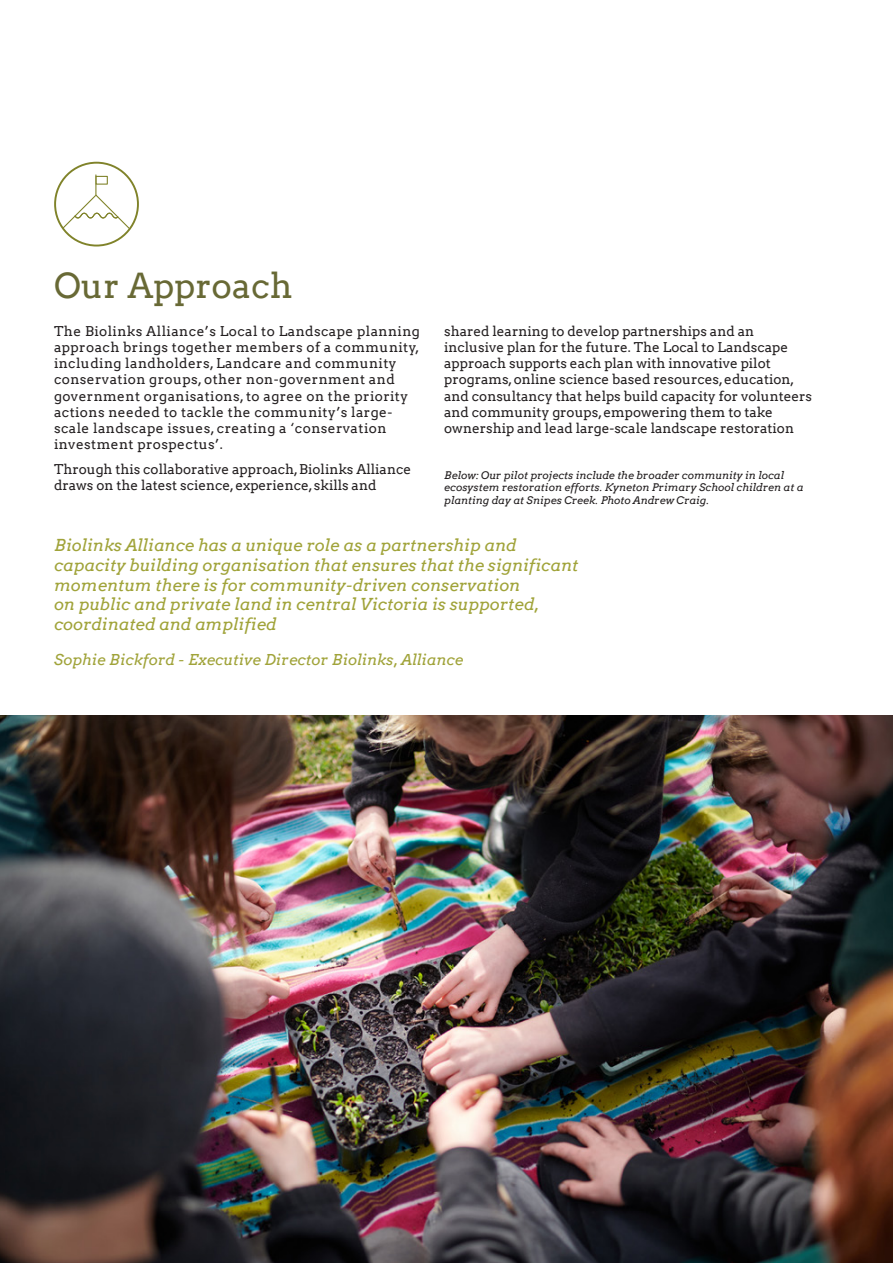
<style>
.page{position:relative;width:893px;height:1263px;background:#fff}
.page>*{position:absolute;margin:0;border:0;box-sizing:border-box;transform-origin:0 0}
.t1{font:34.5px "Arvo";color:#686935}
.t2{font:italic 16.5px/19.8px "Arvo";color:#a0a339}
.t3{font:italic 15px "Arvo";color:#a0a339}
.t4{font:13.5px/16.2px "Arvo";color:#231f20}
.t5{font:13.5px/16.2px "Arvo";letter-spacing:.03em;color:#231f20}
.t6{font:italic 10.5px/12.6px "Arvo";color:#231f20}
</style>
<div class="page">
<div style="left:54px;top:162px;width:85px;height:84px;border:2px solid #80832a;border-radius:50%"></div>
<svg style="left:61px;top:175px;width:70px;height:55px"></svg>
<img style="left:0;top:716px;width:893px;height:547px">
<h1 class="t1" style="left:54px;top:265px;width:240px">Our Approach</h1>
<p class="t5" style="left:54px;top:323px;width:367px">The Biolinks Alliance’s Local to Landscape planning approach brings together members of a community, including landholders, Landcare and community conservation groups, other non-government and government organisations, to agree on the priority actions needed to tackle the community’s large&shy;scale landscape issues, creating a ‘conservation investment prospectus’.</p>
<p class="t4" style="left:54px;top:461px;width:359px">Through this collaborative approach, Biolinks Alliance draws on the latest science, experience, skills and</p>
<p class="t4" style="left:444px;top:323px;width:369px">shared learning to develop partnerships and an inclusive plan for the future. The Local to Landscape approach supports each plan with innovative pilot programs, online science based resources, education, and consultancy that helps build capacity for volunteers and community groups, empowering them to take ownership and lead large-scale landscape restoration</p>
<p class="t6" style="left:444px;top:469px;width:361px">Below: Our pilot projects include the broader community in local ecosystem restoration efforts. Kyneton Primary School children at a planting day at Snipes Creek. Photo Andrew Craig.</p>
<p class="t2" style="left:54px;top:535px;width:526px">Biolinks Alliance has a unique role as a partnership and capacity building organisation that ensures that the significant momentum there is for community-driven conservation<br>on public and private land in central Victoria is supported, coordinated and amplified</p>
<p class="t3" style="left:54px;top:650px;width:411px">Sophie Bickford - Executive Director Biolinks, Alliance</p>
</div>
